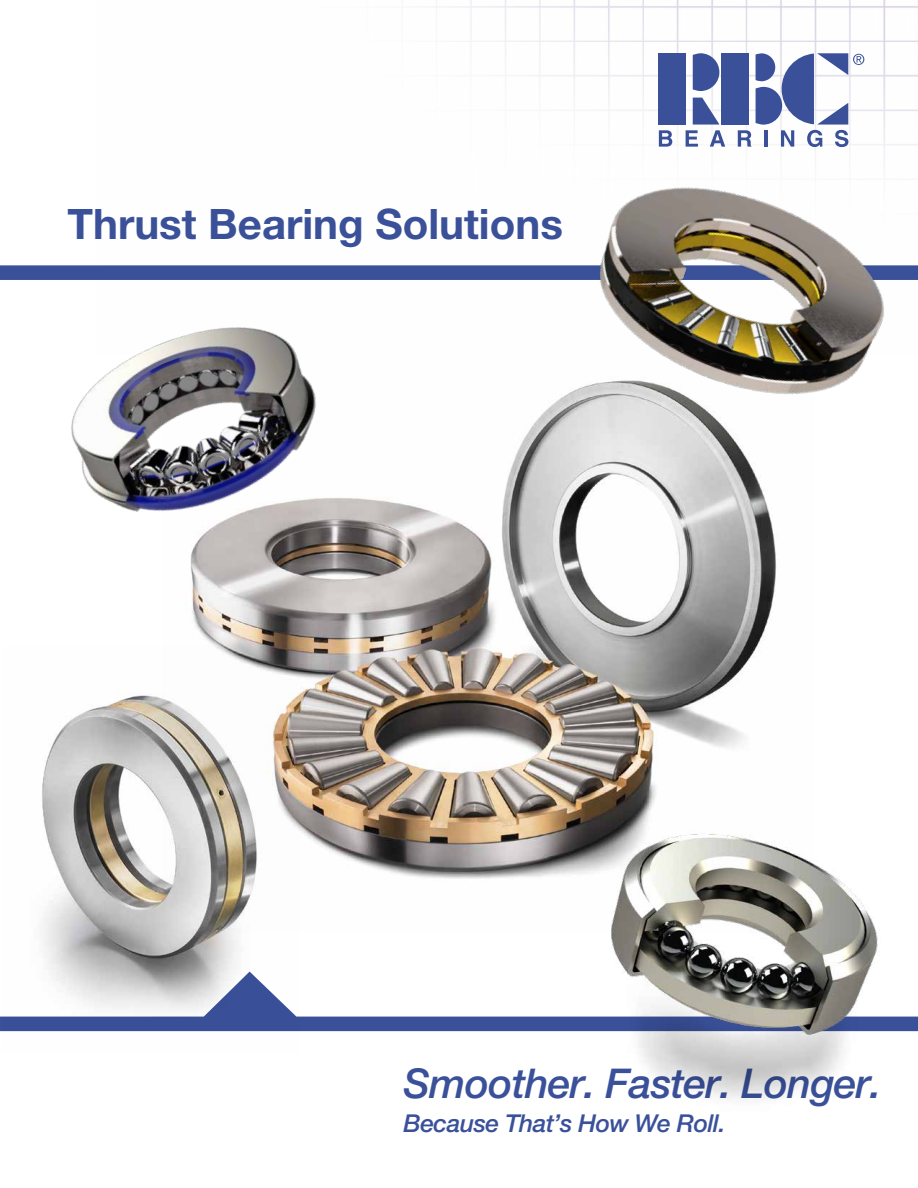
<style>
.page{position:relative;width:918px;height:1188px;background:#fff}
.page>*{position:absolute;margin:0;border:0;box-sizing:border-box;transform-origin:0 0}
.t1{font:700 42px "Helvetica Neue";color:#3a519a}
.t2{font:italic 500 41.1px "Helvetica Neue";letter-spacing:-.02em;color:#3a519a}
.t3{font:italic 500 24.6px "Helvetica Neue";letter-spacing:-.02em;color:#3a519a}
</style>
<div class="page">
<img style="left:435px;top:0;width:483px;height:131px">
<svg style="left:0;top:265px;width:561px;height:15px;background:#3f569d"></svg>
<div style="left:0;top:1016px;width:477px;height:15px;background:#3a519a"></div>
<div style="left:659px;top:53px;width:27px;height:72px;background:#3a519a"></div>
<div style="left:722px;top:53px;width:27px;height:72px;background:#3a519a"></div>
<svg style="left:693px;top:53px;width:26px;height:38px"></svg>
<svg style="left:659px;top:130px;width:13px;height:1px"></svg>
<svg style="left:686px;top:98px;width:39px;height:33px"></svg>
<svg style="left:738px;top:53px;width:126px;height:78px"></svg>
<img style="left:190px;top:398px;width:586px;height:481px">
<img style="left:2px;top:646px;width:297px;height:386px">
<img style="left:477px;top:812px;width:441px;height:288px">
<img style="left:29px;top:276px;width:326px;height:284px">
<img style="left:561px;top:131px;width:357px;height:311px">
<p class="t1" style="left:68px;top:198px;width:497px">Thrust Bearing Solutions</p>
<p class="t2" style="left:404px;top:1059px;width:480px">Smoother. Faster. Longer.</p>
<p class="t3" style="left:404px;top:1109px;width:324px">Because That’s How We Roll.</p>
</div>
